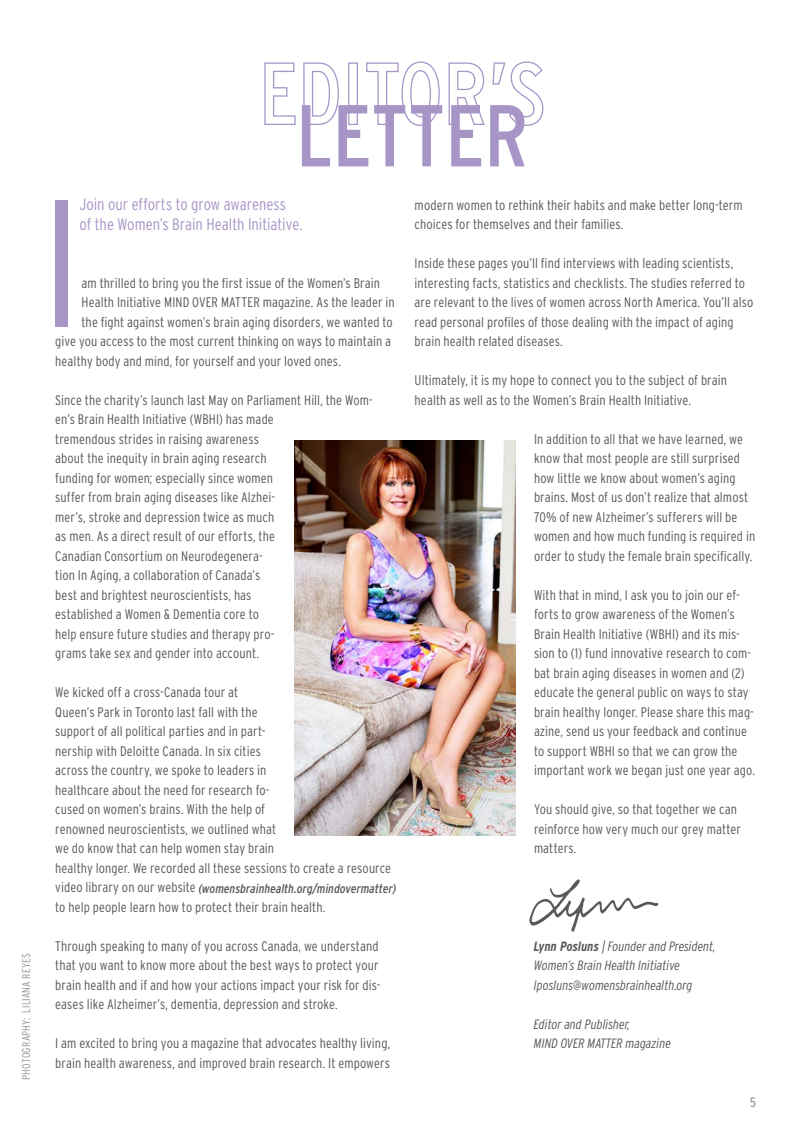
<style>
.page{position:relative;width:810px;height:1134px;background:#fff}
.page>*{position:absolute;margin:0;border:0;box-sizing:border-box;transform-origin:0 0}
.t1{font:300 condensed 181.05px "Interstate";color:#a795c7}
.Article_Title_2{font:condensed 87.45px "Interstate";color:#a795c7}
.t2{font:300 condensed 16.5px/19.5px "Interstate";color:#a795c7}
.t3{font:300 condensed 13.8px/19.5px "Interstate";letter-spacing:.005em;color:#57585a}
.Bio{font:italic 300 condensed 13.5px/19.5px "Interstate";color:#57585a}
.t4{font:300 condensed 13.5px "Interstate";color:#808285}
.t5{font:italic condensed 12.75px "Interstate";letter-spacing:.005em;color:#57585a}
.Photo_Credit{font:300 condensed 11.25px "Interstate";letter-spacing:.02em;color:#939598}
.s1{font-weight:300;font-style:normal;font-size:13.8px}
.s2{font-weight:700}
</style>
<div class="page">
<img style="left:294px;top:440px;width:222px;height:395px">
<svg style="left:264px;top:62px;width:32px;height:63px"></svg>
<svg style="left:303px;top:62px;width:36px;height:63px"></svg>
<div style="left:348px;top:62px;width:10px;height:63px;border:1px solid #a795c7"></div>
<svg style="left:366px;top:61px;width:74px;height:65px"></svg>
<svg style="left:448px;top:62px;width:37px;height:63px"></svg>
<svg style="left:492px;top:61px;width:52px;height:65px"></svg>
<svg style="left:529px;top:879px;width:129px;height:53px"></svg>
<p class="Photo_Credit" style="left:19px;top:1080px;width:128px;rotate:-90deg">PHOTOGRAPHY: LILIANA REYES</p>
<p class="Article_Title_2" style="left:296px;top:82px;width:234px">LETTER</p>
<p class="t2" style="left:80px;top:194px;width:224px">Join our efforts to grow awareness<br>of the Women’s Brain Health Initiative.</p>
<p class="t1" style="left:42px;top:153px;width:41px">I</p>
<p class="t3" style="left:82px;top:273px;width:300px">am thrilled to bring you the first issue of the Women’s Brain</p>
<p class="t3" style="left:82px;top:293px;width:315px">Health Initiative MIND OVER MATTER magazine. As the leader in</p>
<p class="t3" style="left:82px;top:312px;width:313px">the fight against women’s brain aging disorders, we wanted to</p>
<p class="t3" style="left:55px;top:332px;width:337px">give you access to the most current thinking on ways to maintain a</p>
<p class="t3" style="left:55px;top:351px;width:287px">healthy body and mind, for yourself and your loved ones.</p>
<p class="t3" style="left:55px;top:390px;width:319px">Since the charity’s launch last May on Parliament Hill, the Wom&shy;en’s Brain Health Initiative (WBHI) has made<br>tremendous strides in raising awareness<br>about the inequity in brain aging research<br>funding for women; especially since women<br>suffer from brain aging diseases like Alzhei-<br>mer’s, stroke and depression twice as much<br>as men. As a direct result of our efforts, the<br>Canadian Consortium on Neurodegenera-<br>tion In Aging, a collaboration of Canada’s<br>best and brightest neuroscientists, has<br>established a Women &amp; Dementia core to<br>help ensure future studies and therapy pro-<br>grams take sex and gender into account.</p>
<p class="t3" style="left:55px;top:683px;width:337px">We kicked off a cross-Canada tour at<br>Queen’s Park in Toronto last fall with the<br>support of all political parties and in part-<br>nership with Deloitte Canada. In six cities<br>across the country, we spoke to leaders in<br>healthcare about the need for research fo-<br>cused on women’s brains. With the help of<br>renowned neuroscientists, we outlined what<br>we do know that can help women stay brain<br>healthy longer. We recorded all these sessions to create a resource</p>
<p class="t5" style="left:55px;top:880px;width:343px"><span class="s1">video library on our website</span> (womensbrainhealth.org/mindovermatter)</p>
<p class="t3" style="left:55px;top:897px;width:272px">to help people learn how to protect their brain health.</p>
<p class="t3" style="left:55px;top:936px;width:327px">Through speaking to many of you across Canada, we understand that you want to know more about the best ways to protect your brain health and if and how your actions impact your risk for dis&shy;eases like Alzheimer’s, dementia, depression and stroke.</p>
<p class="t3" style="left:55px;top:1034px;width:336px">I am excited to bring you a magazine that advocates healthy living, brain health awareness, and improved brain research. It empowers</p>
<p class="t3" style="left:415px;top:195px;width:330px">modern women to rethink their habits and make better long-term choices for themselves and their families.</p>
<p class="t3" style="left:415px;top:254px;width:340px">Inside these pages you’ll find interviews with leading scientists, interesting facts, statistics and checklists. The studies referred to are relevant to the lives of women across North America. You’ll also read personal profiles of those dealing with the impact of aging brain health related diseases.</p>
<p class="t3" style="left:415px;top:371px;width:314px">Ultimately, it is my hope to connect you to the subject of brain health as well as to the Women’s Brain Health Initiative.</p>
<p class="t3" style="left:534px;top:429px;width:223px">In addition to all that we have learned, we know that most people are still surprised how little we know about women’s aging brains. Most of us don’t realize that almost 70% of new Alzheimer’s sufferers will be women and how much funding is required in order to study the female brain specifically.</p>
<p class="t3" style="left:534px;top:585px;width:223px">With that in mind, I ask you to join our ef&shy;forts to grow awareness of the Women’s Brain Health Initiative (WBHI) and its mis&shy;sion to (1) fund innovative research to com&shy;bat brain aging diseases in women and (2) educate the general public on ways to stay brain healthy longer. Please share this mag&shy;azine, send us your feedback and continue to support WBHI so that we can grow the important work we began just one year ago.</p>
<p class="t3" style="left:534px;top:800px;width:209px">You should give, so that together we can reinforce how very much our grey matter matters.</p>
<p class="Bio" style="left:534px;top:936px;width:183px"><span class="s2">Lynn Posluns</span> | Founder and President,<br>Women’s Brain Health Initiative lposluns@womensbrainhealth.org</p>
<p class="Bio" style="left:534px;top:1014px;width:138px">Editor and Publisher,<br>MIND OVER MATTER magazine</p>
<p class="t4" style="left:750px;top:1094px;width:7px">5</p>
</div>
